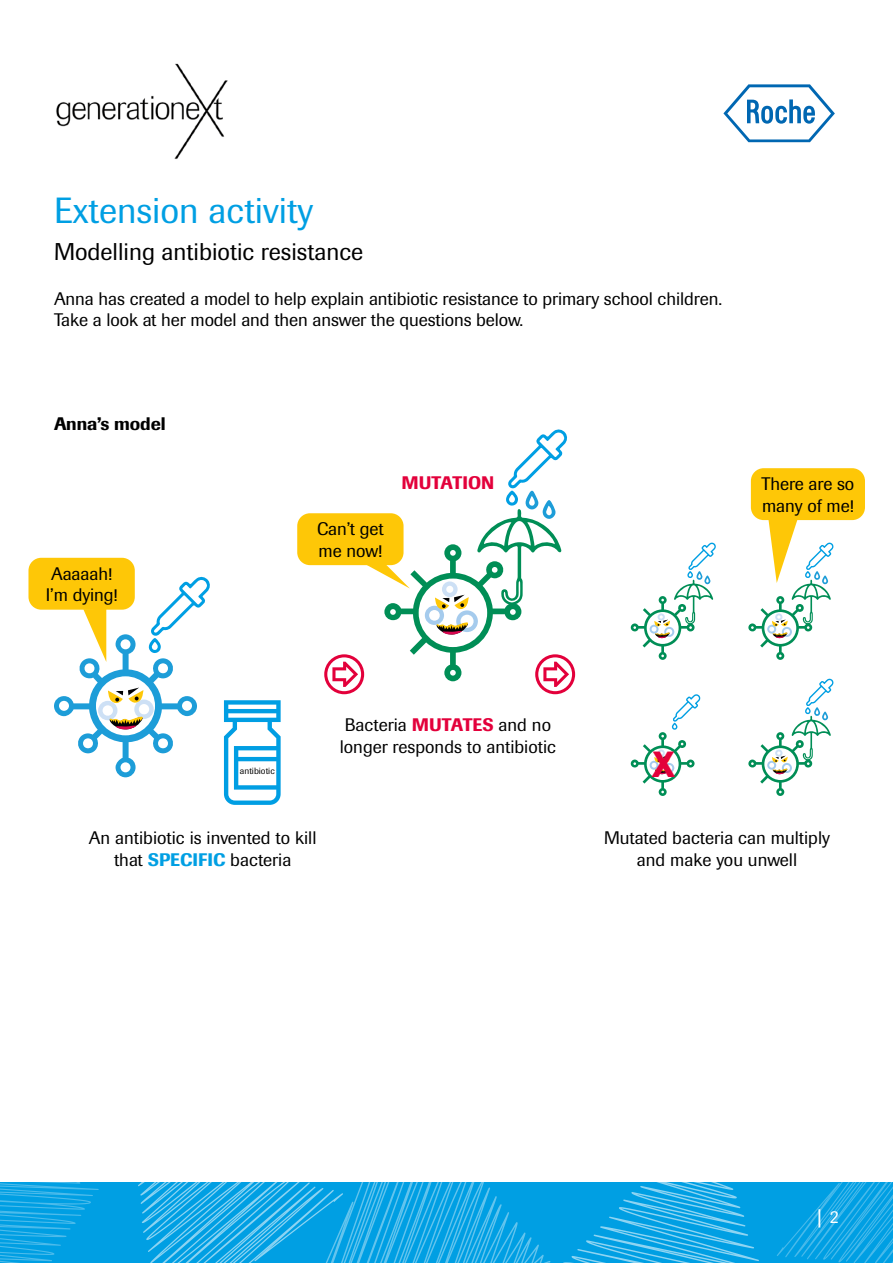
<style>
.page{position:relative;width:893px;height:1263px;background:#fff}
.page>*{position:absolute;margin:0;border:0;box-sizing:border-box;transform-origin:0 0}
.t1{font:36px "Imago";color:#009fe3}
.t2{font:500 36px "Imago";color:#e3003b}
.t3{font:24px "Imago";color:#000}
.t4{font:18px/21.6px "Imago";letter-spacing:-.005em;color:#000}
.t5{font:500 18px "Imago";letter-spacing:-.005em;color:#000}
.t6{font:500 18px "Imago";color:#e3003b}
.t7{font:700 18px "Courier";color:#fff}
.t8{font:9px "Imago";color:#000}
.s1{font-weight:500;color:#e3003b}
.s2{font-weight:500;color:#009fe3}
.s3{font-family:"Imago";font-weight:400}
</style>
<div class="page">
<div style="left:0;top:1182px;width:893px;height:81px;background:#009fe3"></div>
<svg style="left:0;top:1182px;width:99px;height:81px"></svg>
<svg style="left:138px;top:1182px;width:96px;height:81px"></svg>
<svg style="left:234px;top:1182px;width:316px;height:81px"></svg>
<svg style="left:550px;top:1182px;width:195px;height:81px"></svg>
<svg style="left:745px;top:1182px;width:148px;height:81px"></svg>
<svg style="left:723px;top:84px;width:112px;height:58px"></svg>
<img style="left:56px;top:63px;width:172px;height:96px">
<svg style="left:224px;top:700px;width:57px;height:105px"></svg>
<div style="left:28px;top:558px;width:107px;height:52px;background:#fec707;border-radius:13px"></div>
<svg style="left:54px;top:576px;width:156px;height:201px"></svg>
<div style="left:297px;top:513px;width:107px;height:52px;background:#fec707;border-radius:13px"></div>
<svg style="left:324px;top:429px;width:251px;height:265px"></svg>
<svg style="left:631px;top:694px;width:70px;height:102px"></svg>
<svg style="left:748px;top:678px;width:86px;height:118px"></svg>
<svg style="left:631px;top:542px;width:85px;height:118px"></svg>
<div style="left:751px;top:468px;width:114px;height:52px;background:#fec707;border-radius:13px"></div>
<svg style="left:748px;top:518px;width:86px;height:142px"></svg>
<h1 class="t1" style="left:54px;top:187px;width:261px">Extension activity</h1>
<h2 class="t3" style="left:54px;top:236px;width:311px">Modelling antibiotic resistance</h2>
<p class="t4" style="left:54px;top:288px;width:670px">Anna has created a model to help explain antibiotic resistance to primary school children.<br>Take a look at her model and then answer the questions below.</p>
<p class="t5" style="left:54px;top:412px;width:113px">Anna’s model</p>
<p class="t4" style="left:46px;top:562px;width:73px;text-align:center">Aaaaah!<br>I’m dying!</p>
<p class="t4" style="left:317px;top:518px;width:68px">Can’t get me now!</p>
<p class="t6" style="left:402px;top:471px;width:94px">MUTATION</p>
<p class="t8" style="left:240px;top:765px;width:36px">antibiotic</p>
<p class="t4" style="left:340px;top:714px;width:218px">Bacteria <span class="s1">MUTATES</span> and no longer responds to antibiotic</p>
<p class="t4" style="left:89px;top:827px;width:229px;text-align:center">An antibiotic is invented to kill that <span class="s2">SPECIFIC</span> bacteria</p>
<p class="t4" style="left:761px;top:473px;width:94px">There are so many of me!</p>
<h1 class="t2" style="left:652px;top:740px;width:25px">X</h1>
<p class="t4" style="left:604px;top:827px;width:227px;text-align:center">Mutated bacteria can multiply and make you unwell</p>
<p class="t7" style="left:814px;top:1202px;width:26px">∣ <span class="s3">2</span></p>
</div>
